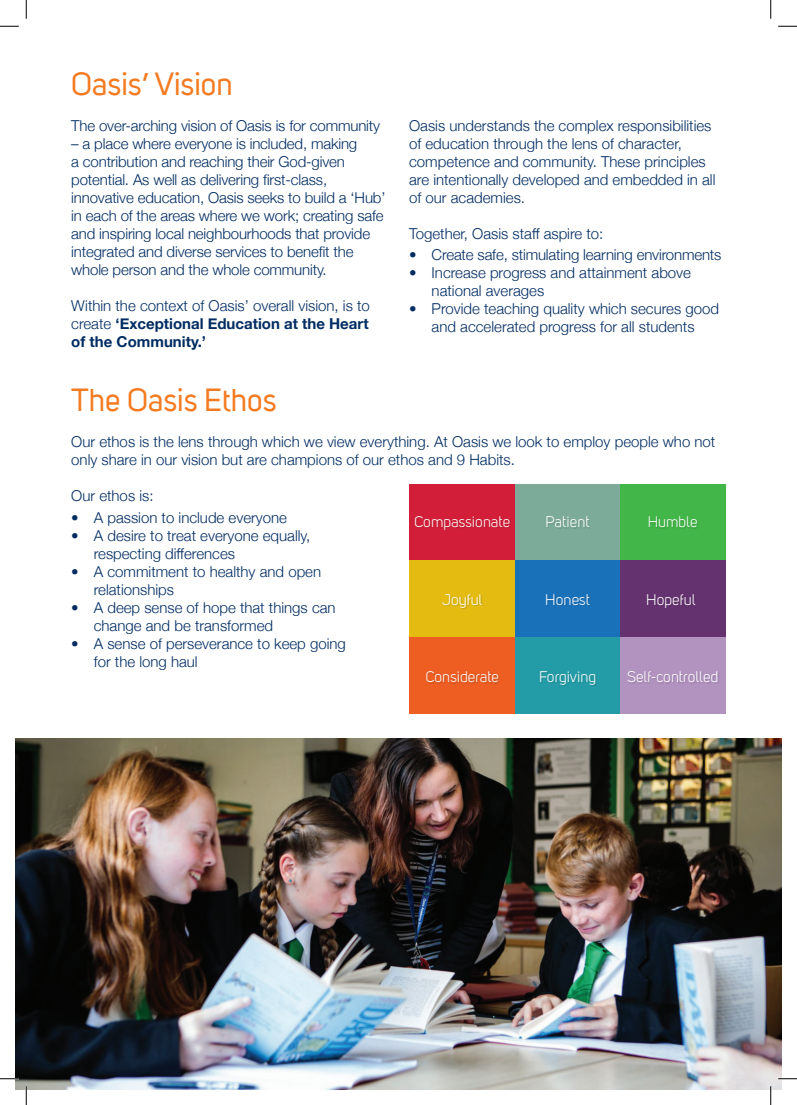
<style>
.page{position:relative;width:797px;height:1105px;background:#fff}
.page>*{position:absolute;margin:0;border:0;box-sizing:border-box;transform-origin:0 0}
.t1{font:31.25px "Uni Sans";color:#f47b21}
.t2{font:15.25px "Uni Sans Book";color:#fff}
.t3{font:300 15px/18px "Helvetica Neue";color:#002c62}
.s1{font-weight:700}
</style>
<div class="page">
<img style="left:16px;top:738px;width:765px;height:351px">
<div style="left:409px;top:484px;width:106px;height:76px;background:#d21e38"></div>
<div style="left:409px;top:560px;width:106px;height:77px;background:#e3bb11"></div>
<div style="left:409px;top:637px;width:106px;height:76px;background:#ee5d22"></div>
<div style="left:515px;top:484px;width:105px;height:76px;background:#7cac99"></div>
<div style="left:515px;top:560px;width:105px;height:77px;background:#1971ba"></div>
<div style="left:515px;top:637px;width:105px;height:76px;background:#239ca7"></div>
<div style="left:620px;top:484px;width:106px;height:76px;background:#42b649"></div>
<div style="left:620px;top:560px;width:106px;height:77px;background:#653270"></div>
<div style="left:620px;top:637px;width:106px;height:76px;background:#b293c0"></div>
<div style="left:415px;top:516px;width:96px;height:16px;background:#231f20;opacity:.16"></div>
<div style="left:442px;top:594px;width:42px;height:16px;background:#231f20;opacity:.16"></div>
<div style="left:426px;top:671px;width:74px;height:13px;background:#231f20;opacity:.16"></div>
<div style="left:547px;top:516px;width:43px;height:13px;background:#79a896"></div>
<div style="left:547px;top:594px;width:44px;height:13px;background:#231f20;opacity:.16"></div>
<div style="left:649px;top:516px;width:49px;height:13px;background:#231f20;opacity:.16"></div>
<div style="left:628px;top:671px;width:91px;height:13px;background:#231f20;opacity:.16"></div>
<svg style="left:0;top:25px;width:19px;height:2px"></svg>
<svg style="left:778px;top:25px;width:19px;height:2px"></svg>
<svg style="left:0;top:1078px;width:19px;height:1px"></svg>
<svg style="left:778px;top:1078px;width:19px;height:1px"></svg>
<svg style="left:25px;top:0;width:2px;height:19px"></svg>
<svg style="left:25px;top:1086px;width:2px;height:19px"></svg>
<svg style="left:770px;top:0;width:1px;height:19px"></svg>
<svg style="left:770px;top:1086px;width:1px;height:19px"></svg>
<h1 class="t1" style="left:71px;top:66px;width:163px">Oasis’ Vision</h1>
<p class="t3" style="left:71px;top:115px;width:310px">The over-arching vision of Oasis is for community</p>
<p class="t3" style="left:71px;top:133px;width:316px">– a place where everyone is included, making<br>a contribution and reaching their God-given potential. As well as delivering first-class, innovative education, Oasis seeks to build a ‘Hub’ in each of the areas where we work; creating safe and inspiring local neighbourhoods that provide integrated and diverse services to benefit the whole person and the whole community.</p>
<p class="t3" style="left:71px;top:295px;width:300px;text-align:justify">Within the context of Oasis’ overall vision, is to create <span class="s1">‘Exceptional Education at the Heart of the Community.’</span></p>
<p class="t3" style="left:409px;top:115px;width:308px">Oasis understands the complex responsibilities of education through the lens of character, competence and community. These principles are intentionally developed and embedded in all of our academies.</p>
<p class="t3" style="left:409px;top:223px;width:196px">Together, Oasis staff aspire to:</p>
<p class="t3" style="left:409px;top:245px;width:314px">• Create safe, stimulating learning environments</p>
<p class="t3" style="left:431px;top:263px;width:261px;text-indent:-22px">• Increase progress and attainment above national averages</p>
<p class="t3" style="left:409px;top:299px;width:311px;text-align:center">• Provide teaching quality which secures good and accelerated progress for all students</p>
<h1 class="t1" style="left:71px;top:382px;width:207px">The Oasis Ethos</h1>
<p class="t3" style="left:71px;top:432px;width:645px">Our ethos is the lens through which we view everything. At Oasis we look to employ people who not only share in our vision but are champions of our ethos and 9 Habits.</p>
<p class="t3" style="left:71px;top:486px;width:84px">Our ethos is:</p>
<p class="t3" style="left:71px;top:507px;width:217px">• A passion to include everyone</p>
<p class="t3" style="left:94px;top:525px;width:218px;text-indent:-22px">• A desire to treat everyone equally, respecting differences</p>
<p class="t3" style="left:94px;top:561px;width:229px;text-indent:-22px">• A commitment to healthy and open relationships</p>
<p class="t3" style="left:94px;top:597px;width:243px;text-indent:-22px">• A deep sense of hope that things can change and be transformed</p>
<p class="t3" style="left:94px;top:633px;width:254px;text-indent:-22px">• A sense of perseverance to keep going for the long haul</p>
<p class="t2" style="left:414px;top:513px;width:97px">Compassionate</p>
<p class="t2" style="left:647px;top:513px;width:51px">Humble</p>
<p class="t2" style="left:545px;top:513px;width:45px">Patient</p>
<p class="t2" style="left:442px;top:591px;width:41px">Joyful</p>
<p class="t2" style="left:646px;top:591px;width:51px">Hopeful</p>
<p class="t2" style="left:545px;top:591px;width:46px">Honest</p>
<p class="t2" style="left:426px;top:668px;width:75px">Considerate</p>
<p class="t2" style="left:627px;top:668px;width:93px">Self-controlled</p>
<p class="t2" style="left:539px;top:668px;width:59px">Forgiving</p>
</div>
